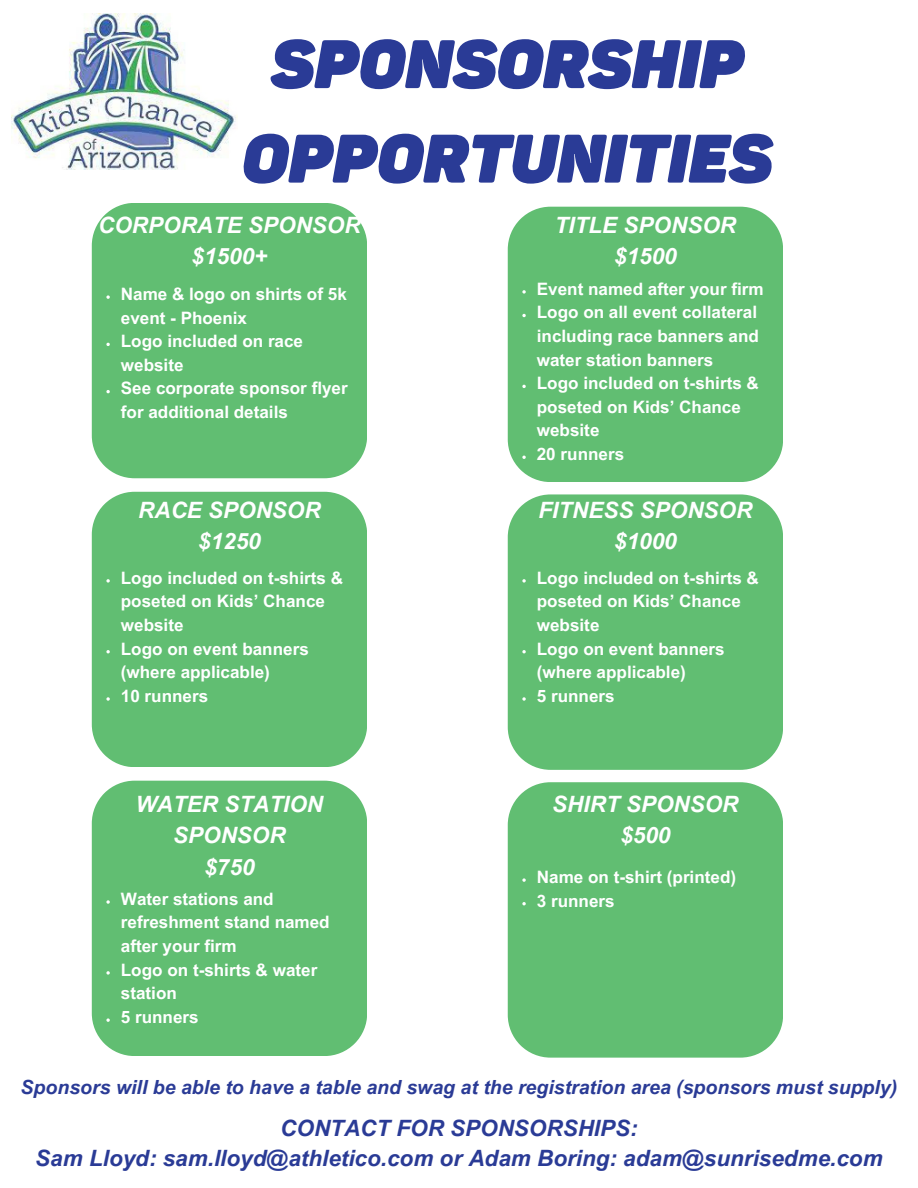
<style>
.page{position:relative;width:918px;height:1188px;background:#fff}
.page>*{position:absolute;margin:0;border:0;box-sizing:border-box;transform-origin:0 0}
.t1{font:italic 800 67.5px/94.5px "Panton";color:#2a3b96;text-align:center}
.t2{font:italic 700 22.5px/31.5px "Arial MT Pro";color:#fff;text-align:center}
.t3{font:italic 700 22.5px/30.8px "Arial MT Pro";color:#2a3b96;text-align:center}
.t4{font:italic 700 19.5px "Arial MT Pro";color:#2a3b96}
.t5{font:700 17.1px/23.7px "Arial MT Pro";color:#fff}
</style>
<div class="page">
<img style="left:12px;top:14px;width:226px;height:156px">
<div style="left:92px;top:203px;width:275px;height:275px;background:#61be72"></div>
<div style="left:508px;top:207px;width:275px;height:275px;background:#61be72"></div>
<div style="left:92px;top:492px;width:275px;height:275px;background:#61be72"></div>
<div style="left:92px;top:781px;width:275px;height:275px;background:#61be72"></div>
<div style="left:508px;top:494px;width:275px;height:276px;background:#61be72"></div>
<div style="left:508px;top:782px;width:275px;height:276px;background:#61be72"></div>
<svg style="left:106px;top:295px;width:4px;height:4px"></svg>
<svg style="left:106px;top:343px;width:4px;height:3px"></svg>
<svg style="left:106px;top:390px;width:4px;height:3px"></svg>
<svg style="left:522px;top:290px;width:4px;height:4px"></svg>
<svg style="left:522px;top:314px;width:4px;height:3px"></svg>
<svg style="left:522px;top:385px;width:4px;height:3px"></svg>
<svg style="left:522px;top:456px;width:4px;height:3px"></svg>
<svg style="left:106px;top:579px;width:4px;height:4px"></svg>
<svg style="left:106px;top:650px;width:4px;height:3px"></svg>
<svg style="left:106px;top:697px;width:4px;height:4px"></svg>
<svg style="left:522px;top:579px;width:4px;height:4px"></svg>
<svg style="left:522px;top:650px;width:4px;height:3px"></svg>
<svg style="left:522px;top:697px;width:4px;height:4px"></svg>
<svg style="left:106px;top:900px;width:4px;height:4px"></svg>
<svg style="left:106px;top:971px;width:4px;height:4px"></svg>
<svg style="left:106px;top:1018px;width:4px;height:4px"></svg>
<svg style="left:522px;top:878px;width:4px;height:4px"></svg>
<svg style="left:522px;top:902px;width:4px;height:3px"></svg>
<h1 class="t1" style="left:242px;top:20px;width:532px">SPONSORSHIP<br>OPPORTUNITIES</h1>
<h2 class="t2" style="left:98px;top:212px;width:264px">CORPORATE SPONSOR $1500+</h2>
<p class="t2" style="left:555px;top:212px;width:183px">TITLE SPONSOR $1500</p>
<p class="t5" style="left:121px;top:284px;width:227px">Name &amp; logo on shirts of 5k event - Phoenix</p>
<p class="t5" style="left:121px;top:331px;width:184px">Logo included on race website</p>
<p class="t5" style="left:121px;top:379px;width:228px">See corporate sponsor flyer for additional details</p>
<h2 class="t5" style="left:537px;top:279px;width:228px">Event named after your firm</h2>
<p class="t5" style="left:537px;top:303px;width:224px;text-align:justify">Logo on all event collateral including race banners and water station banners</p>
<p class="t5" style="left:537px;top:373px;width:224px">Logo included on t-shirts &amp; poseted on Kids’ Chance website</p>
<p class="t5" style="left:537px;top:444px;width:89px">20 runners</p>
<p class="t2" style="left:138px;top:497px;width:184px">RACE SPONSOR $1250</p>
<p class="t2" style="left:539px;top:497px;width:215px">FITNESS SPONSOR $1000</p>
<h2 class="t5" style="left:121px;top:568px;width:224px">Logo included on t-shirts &amp; poseted on Kids’ Chance website</h2>
<p class="t5" style="left:121px;top:639px;width:189px">Logo on event banners (where applicable)</p>
<p class="t5" style="left:121px;top:686px;width:89px">10 runners</p>
<p class="t5" style="left:537px;top:568px;width:224px">Logo included on t-shirts &amp; poseted on Kids’ Chance website</p>
<h2 class="t5" style="left:537px;top:639px;width:189px">Logo on event banners (where applicable)</h2>
<p class="t5" style="left:537px;top:686px;width:79px">5 runners</p>
<h2 class="t2" style="left:136px;top:791px;width:189px">WATER STATION<br>SPONSOR<br>$750</h2>
<p class="t2" style="left:552px;top:791px;width:188px">SHIRT SPONSOR $500</p>
<p class="t5" style="left:537px;top:867px;width:201px">Name on t-shirt (printed)</p>
<p class="t5" style="left:537px;top:891px;width:79px">3 runners</p>
<p class="t5" style="left:121px;top:889px;width:210px">Water stations and refreshment stand named after your firm</p>
<p class="t5" style="left:121px;top:960px;width:198px">Logo on t-shirts &amp; water station</p>
<h2 class="t5" style="left:121px;top:1007px;width:79px">5 runners</h2>
<p class="t4" style="left:21px;top:1080px;width:878px">Sponsors will be able to have a table and swag at the registration area (sponsors must supply)</p>
<h2 class="t3" style="left:35px;top:1115px;width:849px">CONTACT FOR SPONSORSHIPS:<br>Sam Lloyd: sam.lloyd@athletico.com or Adam Boring: adam@sunrisedme.com</h2>
</div>
